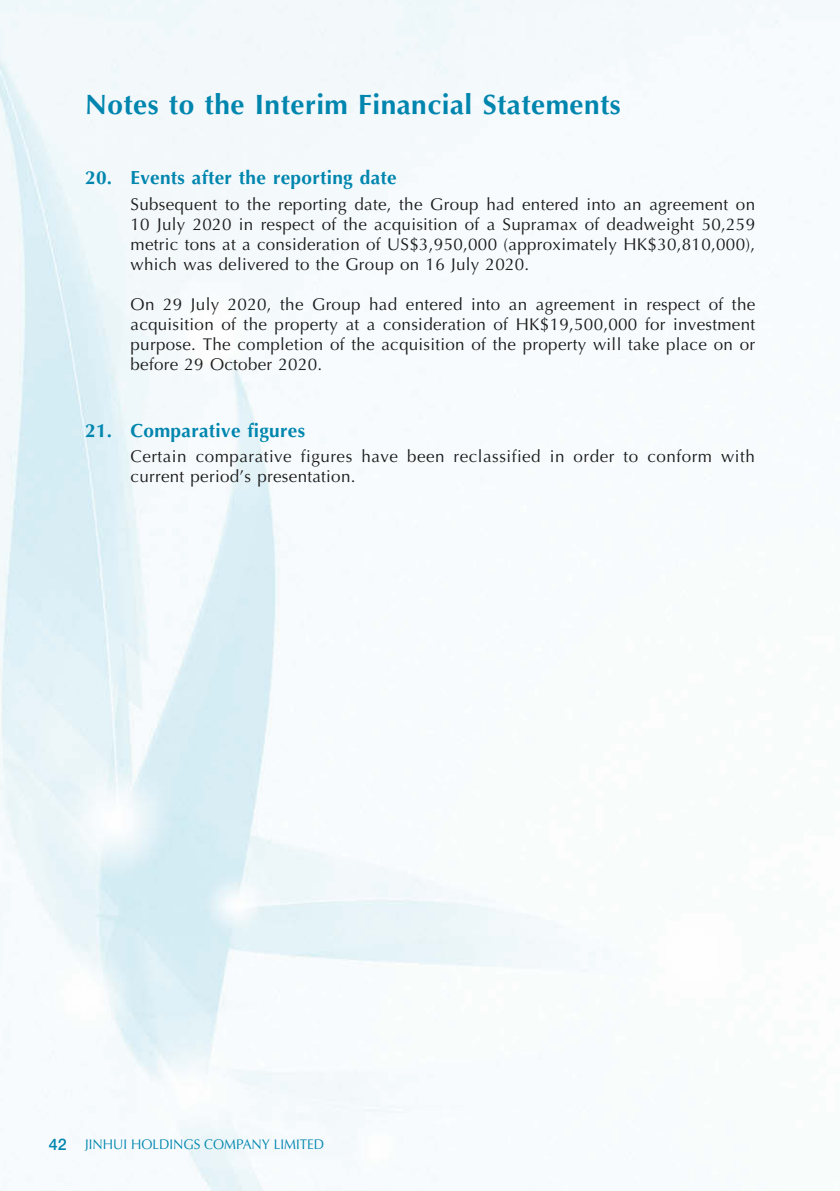
<style>
.page{position:relative;width:840px;height:1191px;background:#fff}
.page>*{position:absolute;margin:0;border:0;box-sizing:border-box;transform-origin:0 0}
.t1{font:700 28px "Optima LT Std";letter-spacing:.015em;color:#0086ae}
.t2{font:700 19px "Optima LT Std";letter-spacing:.015em;color:#0086ae}
.t3{font:17px/20px "Optima LT Std";letter-spacing:.015em;color:#1c1c1b;text-align:justify}
.t4{font:14px "Optima LT Std";color:#0086ae;scale:.95 1}
.s1{font-family:"Helvetica Neue LT Std";font-weight:500;font-size:16px}
</style>
<div class="page">
<img style="left:0;top:0;width:839px;height:1191px">
<h1 class="t1" style="left:85px;top:88px;width:537px">Notes to the Interim Financial Statements</h1>
<p class="t2" style="left:85px;top:167px;width:313px">20. Events after the reporting date</p>
<p class="t3" style="left:130px;top:194px;width:625px">Subsequent to the reporting date, the Group had entered into an agreement on 10 July 2020 in respect of the acquisition of a Supramax of deadweight 50,259 metric tons at a consideration of US$3,950,000 (approximately HK$30,810,000), which was delivered to the Group on 16 July 2020.</p>
<p class="t3" style="left:130px;top:294px;width:626px">On 29 July 2020, the Group had entered into an agreement in respect of the acquisition of the property at a consideration of HK$19,500,000 for investment purpose. The completion of the acquisition of the property will take place on or before 29 October 2020.</p>
<p class="t2" style="left:85px;top:419px;width:221px">21. Comparative figures</p>
<p class="t3" style="left:130px;top:447px;width:625px">Certain comparative figures have been reclassified in order to conform with current period’s presentation.</p>
<p class="t4" style="left:49px;top:1136px;width:291px"><span class="s1">42</span> JINHUI HOLDINGS COMPANY LIMITED</p>
</div>
